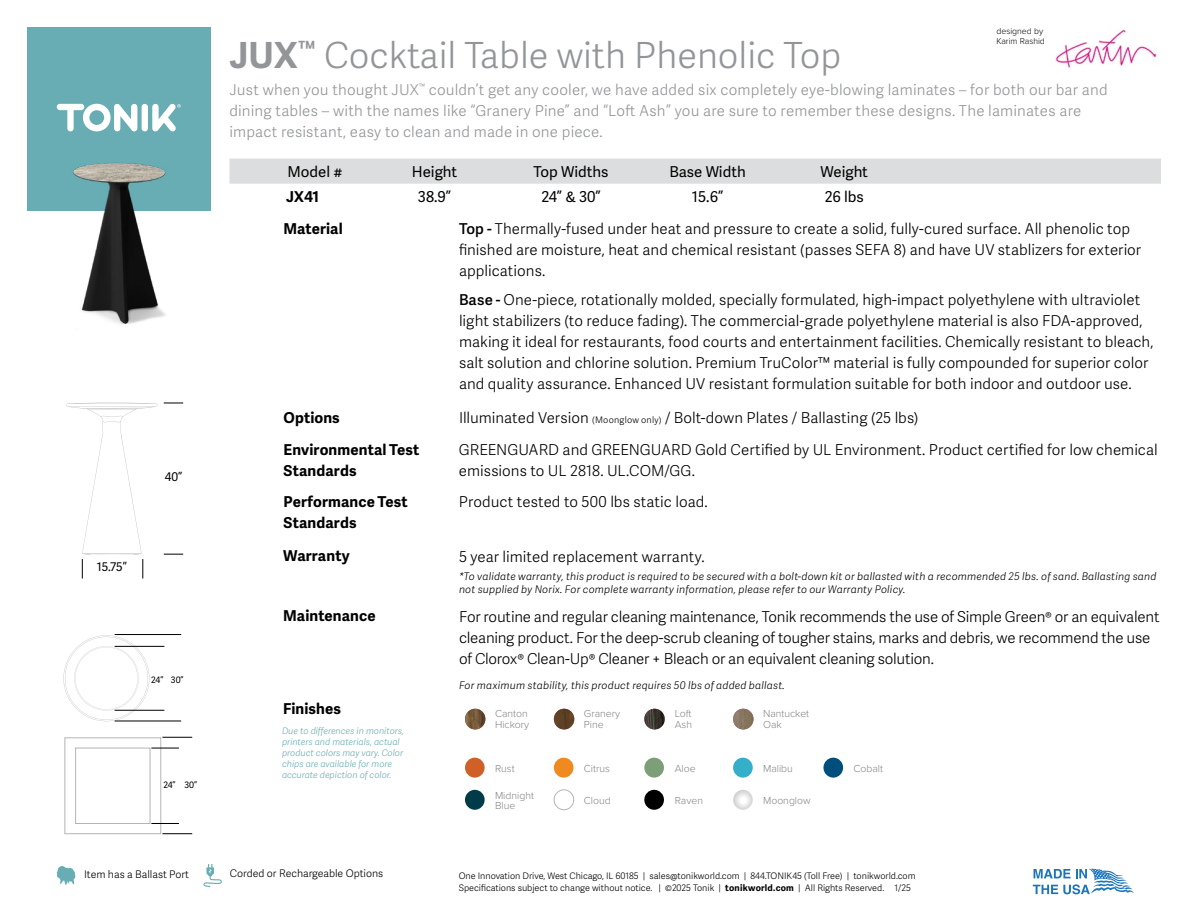
<style>
.page{position:relative;width:1188px;height:918px;background:#fff}
.page>*{position:absolute;margin:0;border:0;box-sizing:border-box;transform-origin:0 0}
.t1{font:300 36px "Adelle Sans";color:#939598}
.t2{font:300 15px/21px "Adelle Sans";color:#000}
.t3{font:300 15px/21px "Adelle Sans";letter-spacing:.015em;color:#939598}
.t4{font:700 15px/21px "Adelle Sans";letter-spacing:.01em;color:#000}
.t5{font:15px "Adelle Sans";color:#000}
.t6{font:12px "Adelle Sans";color:#000}
.t7{font:italic 300 10.5px/13.5px "Adelle Sans";letter-spacing:.02em;color:#000}
.t8{font:300 10.5px/10.5px "Proxima Nova";color:#808285}
.t9{font:300 10.5px "Adelle Sans";color:#000}
.t10{font:300 9px/12px "Adelle Sans";color:#000}
.t11{font:italic 300 9px/10.8px "Adelle Sans";color:#68adb3}
.t12{font:8.85px "Adelle Sans";letter-spacing:-.02em;color:#000}
.t13{font:300 8.7px/10.5px "Proxima Nova";color:#000}
.s1{font-weight:700}
.s2{font-weight:600}
.s3{font-size:9px}
</style>
<div class="page">
<div style="left:27px;top:27px;width:184px;height:184px;background:#68adb3"></div>
<div style="left:142px;top:104px;width:6px;height:27px;background:#fff;border-radius:3px"></div>
<svg style="left:57px;top:104px;width:80px;height:27px"></svg>
<svg style="left:152px;top:104px;width:29px;height:27px"></svg>
<svg style="left:1033px;top:869px;width:101px;height:25px"></svg>
<div style="left:230px;top:159px;width:931px;height:25px;background:#dcddde"></div>
<img style="left:1055px;top:30px;width:102px;height:37px">
<svg style="left:164px;top:403px;width:19px;height:1px"></svg>
<svg style="left:164px;top:554px;width:19px;height:1px"></svg>
<svg style="left:66px;top:403px;width:91px;height:175px"></svg>
<hr style="left:115px;top:646px;width:49px;height:1px;background:#000">
<hr style="left:115px;top:710px;width:49px;height:1px;background:#000">
<svg style="left:64px;top:635px;width:85px;height:86px"></svg>
<hr style="left:115px;top:634px;width:66px;height:1px;background:#000">
<hr style="left:115px;top:721px;width:66px;height:1px;background:#000">
<hr style="left:162px;top:737px;width:30px;height:1px;background:#000">
<hr style="left:162px;top:833px;width:30px;height:1px;background:#000">
<svg style="left:151px;top:748px;width:28px;height:1px"></svg>
<svg style="left:151px;top:823px;width:28px;height:1px"></svg>
<svg style="left:57px;top:866px;width:18px;height:19px"></svg>
<svg style="left:203px;top:864px;width:19px;height:23px"></svg>
<img style="left:73px;top:163px;width:93px;height:162px">
<div style="left:465px;top:758px;width:20px;height:20px;background:#cf6028;border-radius:50%"></div>
<div style="left:554px;top:758px;width:20px;height:20px;background:#ef8a21;border-radius:50%"></div>
<div style="left:644px;top:758px;width:20px;height:20px;background:#7d9f78;border-radius:50%"></div>
<div style="left:733px;top:758px;width:20px;height:20px;background:#35afc8;border-radius:50%"></div>
<div style="left:823px;top:758px;width:20px;height:20px;background:#004e7c;border-radius:50%"></div>
<div style="left:465px;top:790px;width:20px;height:20px;background:#003b49;border-radius:50%"></div>
<div style="left:554px;top:790px;width:20px;height:20px;border:1px solid #000;border-radius:50%"></div>
<div style="left:644px;top:790px;width:20px;height:20px;background:#000;border-radius:50%"></div>
<svg style="left:733px;top:790px;width:20px;height:20px"></svg>
<img style="left:465px;top:709px;width:20px;height:20px;border-radius:10px">
<img style="left:554px;top:709px;width:20px;height:20px;border-radius:10px">
<img style="left:644px;top:709px;width:21px;height:20px;border-radius:10px">
<img style="left:733px;top:709px;width:20px;height:20px;border-radius:10px">
<h1 class="t1" style="left:230px;top:29px;width:613px"><span class="s1">JUX</span><sup>™</sup> Cocktail Table with Phenolic Top</h1>
<p class="t13" style="left:996px;top:25px;width:50px">designed by<br>Karim Rashid</p>
<p class="t3" style="left:229px;top:78px;width:880px">Just when you thought JUX<sup>™</sup> couldn’t get any cooler, we have added six completely eye-blowing laminates – for both our bar and dining tables – with the names like “Granery Pine” and “Loft Ash” you are sure to remember these designs. The laminates are impact resistant, easy to clean and made in one piece.</p>
<p class="t5" style="left:288px;top:161px;width:57px">Model #</p>
<p class="t5" style="left:412px;top:161px;width:47px">Height</p>
<p class="t5" style="left:534px;top:161px;width:76px">Top Widths</p>
<p class="t5" style="left:670px;top:161px;width:78px">Base Width</p>
<p class="t5" style="left:820px;top:161px;width:49px">Weight</p>
<p class="t4" style="left:286px;top:185px;width:34px">JX41</p>
<p class="t5" style="left:418px;top:186px;width:35px">38.9”</p>
<p class="t5" style="left:541px;top:186px;width:61px">24” &amp; 30”</p>
<p class="t5" style="left:692px;top:186px;width:33px">15.6”</p>
<p class="t5" style="left:825px;top:186px;width:41px">26 lbs</p>
<p class="t6" style="left:97px;top:558px;width:32px">15.75”</p>
<p class="t6" style="left:165px;top:468px;width:19px">40”</p>
<p class="t12" style="left:151px;top:673px;width:34px">24” 30”</p>
<p class="t12" style="left:164px;top:779px;width:35px">24” 30”</p>
<p class="t4" style="left:284px;top:217px;width:61px">Material</p>
<p class="t2" style="left:459px;top:218px;width:684px"><span class="s2">Top -</span> Thermally-fused under heat and pressure to create a solid, fully-cured surface. All phenolic top finished are moisture, heat and chemical resistant (passes SEFA 8) and have UV stablizers for exterior applications.</p>
<p class="t2" style="left:459px;top:288px;width:696px"><span class="s2">Base -</span> One-piece, rotationally molded, specially formulated, high-impact polyethylene with ultraviolet light stabilizers (to reduce fading). The commercial-grade polyethylene material is also FDA-approved, making it ideal for restaurants, food courts and entertainment facilities. Chemically resistant to bleach, salt solution and chlorine solution. Premium TruColor™ material is fully compounded for superior color and quality assurance. Enhanced UV resistant formulation suitable for both indoor and outdoor use.</p>
<p class="t4" style="left:283px;top:406px;width:58px">Options</p>
<p class="t2" style="left:459px;top:401px;width:700px;line-height:32px">Illuminated Version <span class="s3">(Moonglow only)</span> / Bolt-down Plates / Ballasting (25 lbs)<br>GREENGUARD and GREENGUARD Gold Certified by UL Environment. Product certified for low chemical</p>
<p class="t2" style="left:459px;top:455px;width:250px;line-height:31px">emissions to UL 2818. UL.COM/GG.<br>Product tested to 500 lbs static load.</p>
<p class="t4" style="left:283px;top:438px;width:137px">Environmental Test<br>Standards</p>
<p class="t4" style="left:283px;top:490px;width:126px">Performance Test<br>Standards</p>
<p class="t4" style="left:283px;top:544px;width:68px">Warranty</p>
<p class="t4" style="left:283px;top:605px;width:94px">Maintenance</p>
<p class="t4" style="left:283px;top:698px;width:59px">Finishes</p>
<p class="t11" style="left:282px;top:725px;width:124px">Due to differences in monitors, printers and materials, actual product colors may vary. Color chips are available for more accurate depiction of color.</p>
<p class="t2" style="left:459px;top:545px;width:247px">5 year limited replacement warranty.</p>
<p class="t7" style="left:459px;top:569px;width:699px">*To validate warranty, this product is required to be secured with a bolt-down kit or ballasted with a recommended 25 lbs. of sand. Ballasting sand not supplied by Norix. For complete warranty information, please refer to our Warranty Policy.</p>
<p class="t2" style="left:459px;top:606px;width:702px">For routine and regular cleaning maintenance, Tonik recommends the use of Simple Green® or an equivalent cleaning product. For the deep-scrub cleaning of tougher stains, marks and debris, we recommend the use of Clorox® Clean-Up® Cleaner + Bleach or an equivalent cleaning solution.</p>
<p class="t7" style="left:459px;top:678px;width:327px">For maximum stability, this product requires 50 lbs of added ballast.</p>
<p class="t8" style="left:495px;top:708px;width:36px">Canton<br>Hickory</p>
<p class="t8" style="left:584px;top:708px;width:38px">Granery<br>Pine</p>
<p class="t8" style="left:675px;top:708px;width:19px">Loft<br>Ash</p>
<p class="t8" style="left:763px;top:708px;width:48px">Nantucket<br>Oak</p>
<p class="t8" style="left:495px;top:762px;width:21px">Rust</p>
<p class="t8" style="left:584px;top:762px;width:28px">Citrus</p>
<p class="t8" style="left:675px;top:762px;width:22px">Aloe</p>
<p class="t8" style="left:763px;top:762px;width:31px">Malibu</p>
<p class="t8" style="left:853px;top:762px;width:31px">Cobalt</p>
<p class="t8" style="left:495px;top:789px;width:40px">Midnight<br>Blue</p>
<p class="t8" style="left:584px;top:795px;width:28px">Cloud</p>
<p class="t8" style="left:675px;top:795px;width:30px">Raven</p>
<p class="t8" style="left:763px;top:795px;width:49px">Moonglow</p>
<p class="t9" style="left:84px;top:866px;width:107px">Item has a Ballast Port</p>
<p class="t9" style="left:230px;top:866px;width:155px">Corded or Rechargeable Options</p>
<p class="t10" style="left:459px;top:869px;width:458px">One Innovation Drive, West Chicago, IL 60185 | sales@tonikworld.com | 844.TONIK45 (Toll Free) | tonikworld.com<br>Specifications subject to change without notice. | ©2025 Tonik | <span class="s1">tonikworld.com</span> | All Rights Reserved. 1/25</p>
</div>
